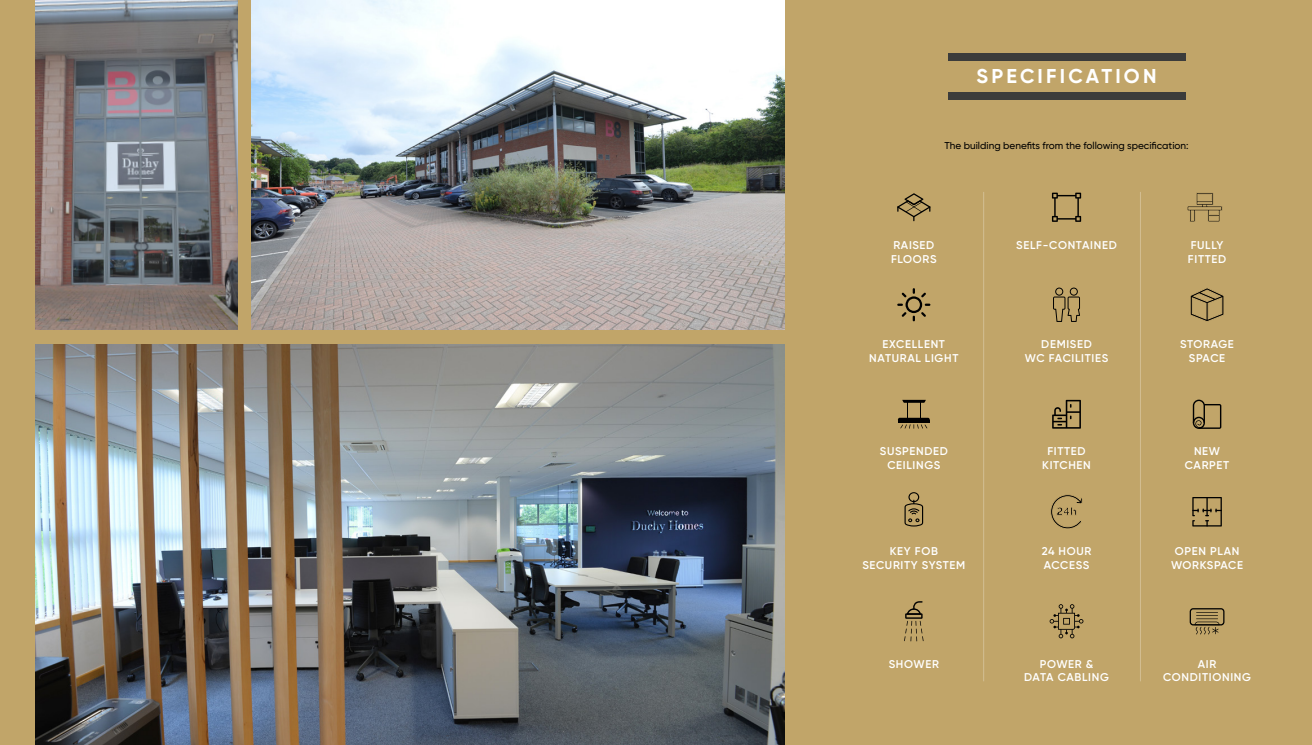
<style>
.page{position:relative;width:1312px;height:745px;background:#fff}
.page>*{position:absolute;margin:0;border:0;box-sizing:border-box;transform-origin:0 0}
.t1{font:700 20px "Gilroy";letter-spacing:.16em;color:#fff}
.t2{font:600 11.25px/13.5px "Gilroy";letter-spacing:.06em;color:#fff;text-align:center}
.t3{font:500 10px "Gilroy";color:#000}
</style>
<div class="page">
<div style="left:0;top:0;width:1311px;height:744px;background:#c1a569"></div>
<img style="left:35px;top:344px;width:749px;height:400px">
<img style="left:252px;top:0;width:532px;height:330px">
<svg style="left:897px;top:193px;width:33px;height:28px"></svg>
<svg style="left:1192px;top:399px;width:28px;height:29px"></svg>
<svg style="left:897px;top:399px;width:32px;height:29px"></svg>
<svg style="left:897px;top:288px;width:33px;height:33px"></svg>
<svg style="left:1192px;top:497px;width:29px;height:29px"></svg>
<svg style="left:1050px;top:494px;width:32px;height:35px"></svg>
<svg style="left:1189px;top:608px;width:35px;height:26px"></svg>
<svg style="left:904px;top:601px;width:19px;height:40px"></svg>
<svg style="left:1049px;top:604px;width:34px;height:34px"></svg>
<svg style="left:1051px;top:192px;width:29px;height:30px"></svg>
<svg style="left:1190px;top:288px;width:34px;height:33px"></svg>
<div style="left:947px;top:93px;width:237px;height:7px;background:#3c3c3b"></div>
<div style="left:947px;top:53px;width:237px;height:7px;background:#3c3c3b"></div>
<img style="left:35px;top:0;width:202px;height:330px">
<svg style="left:1053px;top:287px;width:26px;height:35px"></svg>
<svg style="left:904px;top:492px;width:18px;height:34px"></svg>
<svg style="left:1052px;top:399px;width:28px;height:29px"></svg>
<hr style="left:983px;top:192px;width:1px;height:489px;background:#d3bf94">
<hr style="left:1139px;top:192px;width:1px;height:489px;background:#d3bf94">
<svg style="left:1187px;top:193px;width:35px;height:29px"></svg>
<h1 class="t1" style="left:976px;top:64px;width:181px">SPECIFICATION</h1>
<p class="t3" style="left:944px;top:140px;width:246px">The building benefits from the following specification:</p>
<p class="t2" style="left:890px;top:238px;width:47px;text-align:left">RAISED<br>FLOORS</p>
<p class="t2" style="left:1187px;top:238px;width:40px;text-align:left">FULLY<br>FITTED</p>
<p class="t2" style="left:1016px;top:238px;width:102px">SELF-CONTAINED</p>
<p class="t2" style="left:869px;top:337px;width:91px">EXCELLENT<br>NATURAL LIGHT</p>
<p class="t2" style="left:1179px;top:337px;width:55px">STORAGE<br>SPACE</p>
<p class="t2" style="left:1024px;top:337px;width:85px">DEMISED<br>WC FACILITIES</p>
<p class="t2" style="left:879px;top:444px;width:70px">SUSPENDED<br>CEILINGS</p>
<p class="t2" style="left:1184px;top:444px;width:46px">NEW<br>CARPET</p>
<p class="t2" style="left:1041px;top:444px;width:50px">FITTED<br>KITCHEN</p>
<p class="t2" style="left:862px;top:544px;width:104px">KEY FOB<br>SECURITY SYSTEM</p>
<p class="t2" style="left:1041px;top:544px;width:51px;text-align:left">24 HOUR<br>ACCESS</p>
<p class="t2" style="left:1170px;top:544px;width:74px">OPEN PLAN<br>WORKSPACE</p>
<p class="t2" style="left:888px;top:656px;width:52px">SHOWER</p>
<p class="t2" style="left:1162px;top:656px;width:89px">AIR<br>CONDITIONING</p>
<p class="t2" style="left:1023px;top:656px;width:86px">POWER &amp;<br>DATA CABLING</p>
</div>
